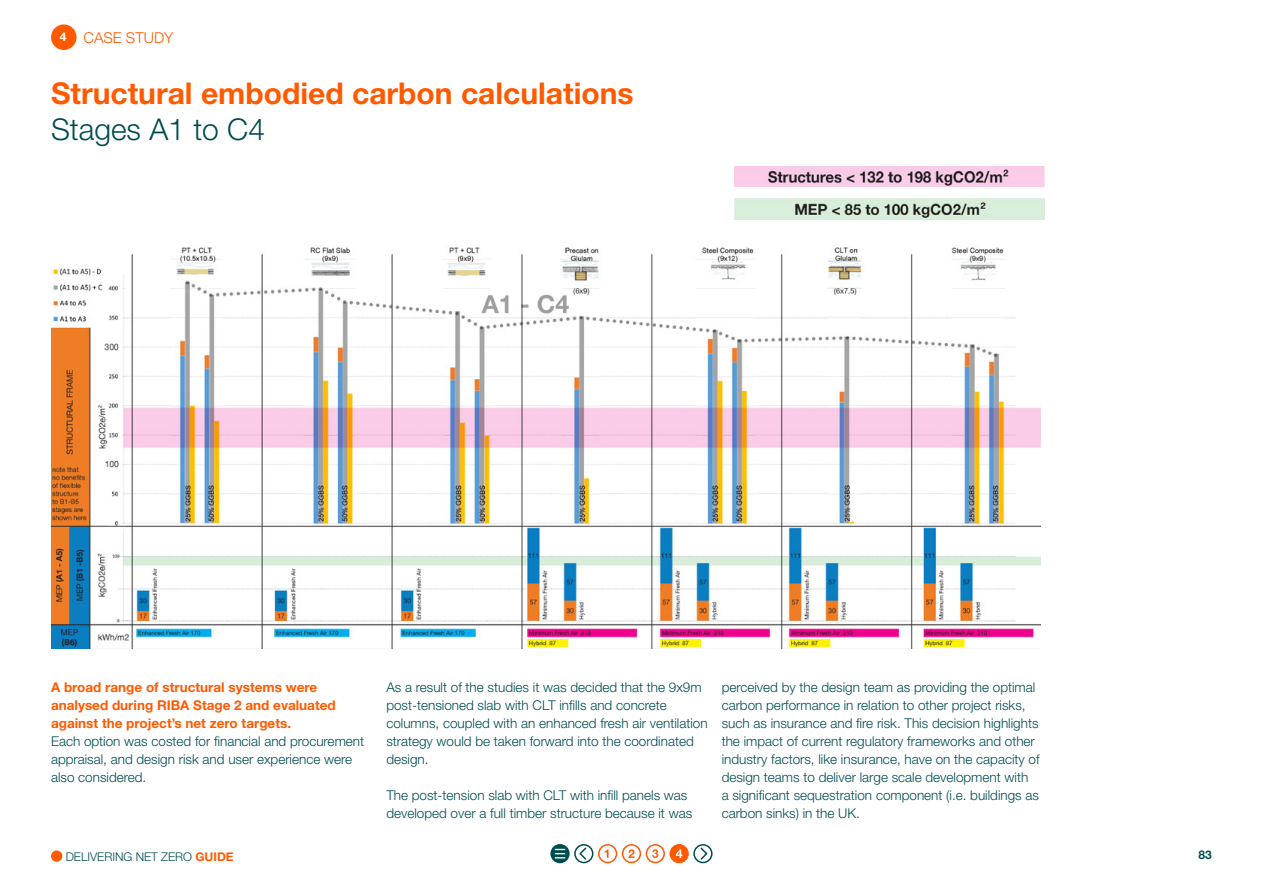
<style>
.page{position:relative;width:1263px;height:893px;background:#fff}
.page>*{position:absolute;margin:0;border:0;box-sizing:border-box;transform-origin:0 0}
.t1{font:700 30px "Helvetica Neue LT Pro";color:#ff5a00}
.t2{font:300 30px "Helvetica Neue LT Pro";color:#004d50}
.t3{font:300 15px "Helvetica Neue LT Pro";color:#ff5a00}
.t4{font:300 13.5px/18px "Helvetica Neue LT Pro";color:#004d50}
.t5{font:700 13.5px/18px "Helvetica Neue LT Pro";color:#ff5a00}
.t6{font:300 12px "Helvetica Neue LT Pro";color:#004d50}
.t7{font:700 12px "Helvetica Neue LT Pro";color:#004d50}
.s1{font-weight:700;font-size:12px;color:#fff}
.s2{font-weight:700;color:#ff5a00}
</style>
<div class="page">
<div style="left:51px;top:850px;width:11px;height:12px;background:#ff5a00;border-radius:50%"></div>
<div style="left:51px;top:24px;width:26px;height:26px;background:#ff5a00;border-radius:50%"></div>
<img style="left:51px;top:247px;width:990px;height:402px">
<img style="left:735px;top:199px;width:309px;height:20px">
<img style="left:735px;top:166px;width:309px;height:21px">
<svg style="left:700px;top:847px;width:9px;height:13px"></svg>
<div style="left:693px;top:844px;width:19px;height:19px;border:2px solid #004d50;border-radius:50%"></div>
<svg style="left:578px;top:847px;width:9px;height:13px"></svg>
<div style="left:574px;top:844px;width:19px;height:19px;border:2px solid #004d50;border-radius:50%"></div>
<svg style="left:605px;top:849px;width:3px;height:9px"></svg>
<div style="left:598px;top:844px;width:19px;height:19px;border:2px solid #ff5a00;border-radius:50%"></div>
<svg style="left:551px;top:845px;width:18px;height:17px"></svg>
<svg style="left:555px;top:849px;width:10px;height:9px"></svg>
<div style="left:550px;top:844px;width:20px;height:19px;border:2px solid #004d50;border-radius:50%"></div>
<svg style="left:628px;top:849px;width:6px;height:9px"></svg>
<div style="left:622px;top:844px;width:19px;height:19px;border:2px solid #ff5a00;border-radius:50%"></div>
<div style="left:670px;top:845px;width:18px;height:17px;background:#ff5a00;border-radius:50%"></div>
<svg style="left:676px;top:849px;width:6px;height:9px"></svg>
<div style="left:669px;top:844px;width:20px;height:19px;border:2px solid #ff5a00;border-radius:50%"></div>
<svg style="left:652px;top:849px;width:6px;height:9px"></svg>
<div style="left:646px;top:844px;width:19px;height:19px;border:2px solid #ff5a00;border-radius:50%"></div>
<p class="t3" style="left:60px;top:28px;width:115px"><span class="s1">4</span> CASE STUDY</p>
<h1 class="t1" style="left:51px;top:75px;width:584px">Structural embodied carbon calculations</h1>
<h1 class="t2" style="left:51px;top:111px;width:215px">Stages A1 to C4</h1>
<p class="t5" style="left:51px;top:678px;width:286px">A broad range of structural systems were analysed during RIBA Stage 2 and evaluated against the project’s net zero targets.</p>
<p class="t4" style="left:51px;top:732px;width:315px">Each option was costed for financial and procurement appraisal, and design risk and user experience were also considered.</p>
<p class="t4" style="left:386px;top:678px;width:323px">As a result of the studies it was decided that the 9x9m post-tensioned slab with CLT infills and concrete columns, coupled with an enhanced fresh air ventilation strategy would be taken forward into the coordinated design.</p>
<p class="t4" style="left:386px;top:786px;width:307px">The post-tension slab with CLT with infill panels was developed over a full timber structure because it was</p>
<p class="t4" style="left:722px;top:678px;width:319px">perceived by the design team as providing the optimal carbon performance in relation to other project risks, such as insurance and fire risk. This decision highlights the impact of current regulatory frameworks and other industry factors, like insurance, have on the capacity of design teams to deliver large scale development with<br>a significant sequestration component (i.e. buildings as carbon sinks) in the UK.</p>
<p class="t6" style="left:66px;top:849px;width:170px">DELIVERING NET ZERO <span class="s2">GUIDE</span></p>
<p class="t7" style="left:1198px;top:847px;width:15px">83</p>
</div>
